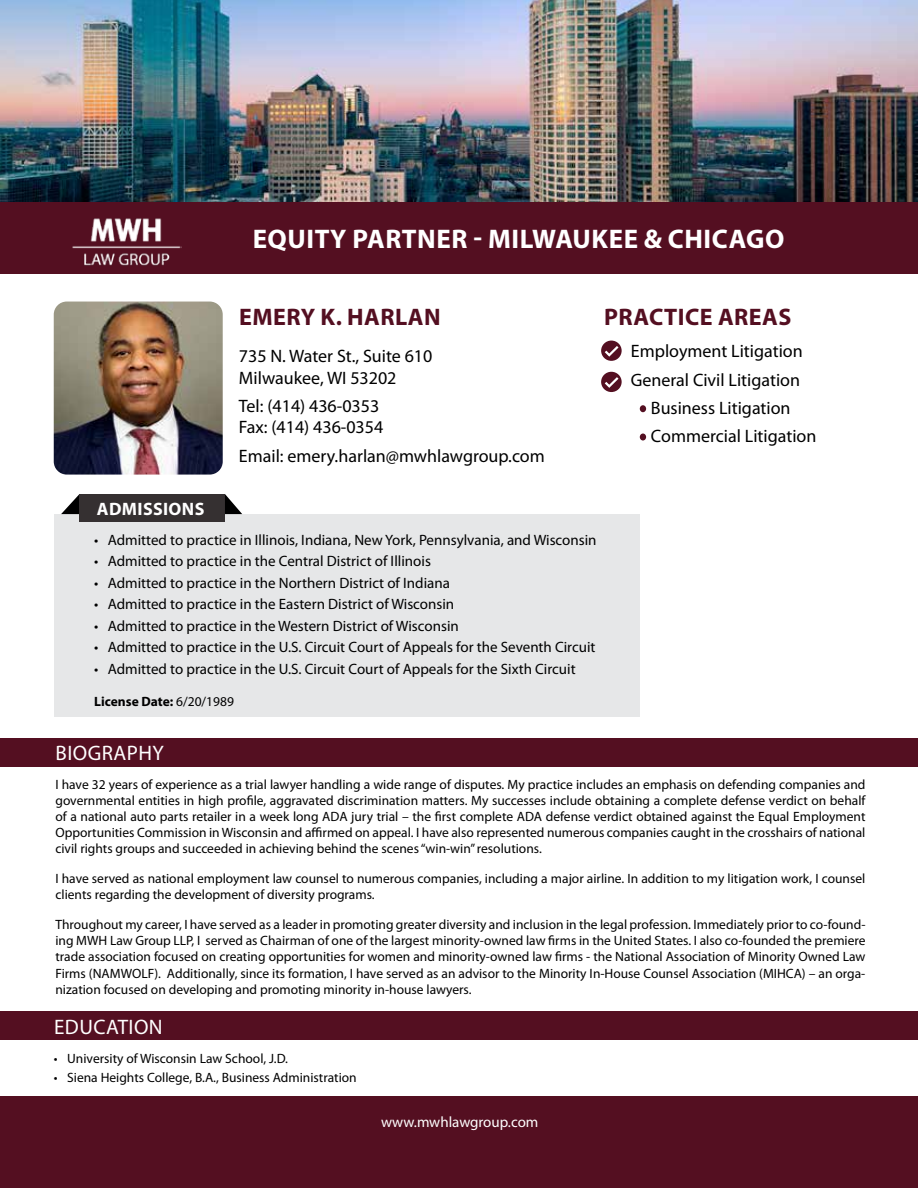
<style>
.page{position:relative;width:918px;height:1188px;background:#fff}
.page>*{position:absolute;margin:0;border:0;box-sizing:border-box;transform-origin:0 0}
.t1{font:700 27px "Myriad Pro";letter-spacing:.02em;color:#fff}
.t2{font:700 24px "Myriad Pro";letter-spacing:.02em;color:#540f21}
.t3{font:21px "Myriad Pro";letter-spacing:.02em;color:#fff}
.t4{font:18px/21.6px "Myriad Pro";color:#000}
.t5{font:700 18px "Myriad Pro";letter-spacing:.02em;color:#fff}
.t6{font:15px "Myriad Pro";color:#000}
.t7{font:15px "Myriad Pro";color:#fff}
.t8{font:13.5px/16.2px "Myriad Pro";color:#000;text-align:justify}
.t9{font:700 13.5px "Myriad Pro";color:#000}
.s1{font-weight:400}
</style>
<div class="page">
<div style="left:0;top:201px;width:918px;height:72px;background:#540f21"></div>
<img style="left:54px;top:302px;width:169px;height:173px">
<div style="left:601px;top:372px;width:21px;height:20px;background:#540f21;border-radius:50%"></div>
<svg style="left:605px;top:377px;width:14px;height:11px"></svg>
<div style="left:0;top:739px;width:918px;height:28px;background:#540f21"></div>
<div style="left:0;top:1012px;width:918px;height:28px;background:#540f21"></div>
<div style="left:0;top:1096px;width:918px;height:92px;background:#540f21"></div>
<div style="left:54px;top:514px;width:586px;height:203px;background:#e6e7e8"></div>
<svg style="left:61px;top:494px;width:18px;height:20px"></svg>
<div style="left:79px;top:494px;width:146px;height:28px;background:#353031"></div>
<svg style="left:225px;top:494px;width:17px;height:20px"></svg>
<div style="left:640px;top:405px;width:6px;height:7px;background:#540f21;border-radius:50%"></div>
<svg style="left:640px;top:434px;width:6px;height:6px"></svg>
<img style="left:72px;top:218px;width:110px;height:48px">
<div style="left:601px;top:341px;width:21px;height:20px;background:#540f21;border-radius:50%"></div>
<svg style="left:605px;top:346px;width:14px;height:11px"></svg>
<img style="left:0;top:0;width:918px;height:202px">
<h1 class="t1" style="left:253px;top:222px;width:533px">EQUITY PARTNER - MILWAUKEE &amp; CHICAGO</h1>
<h2 class="t2" style="left:239px;top:301px;width:203px">EMERY K. HARLAN</h2>
<h3 class="t4" style="left:239px;top:345px;width:195px">735 N. Water St., Suite 610<br>Milwaukee, WI 53202</h3>
<h3 class="t4" style="left:239px;top:395px;width:146px">Tel: (414) 436-0353<br>Fax: (414) 436-0354</h3>
<h3 class="t4" style="left:239px;top:445px;width:307px">Email: emery.harlan@mwhlawgroup.com</h3>
<h2 class="t2" style="left:604px;top:301px;width:189px">PRACTICE AREAS</h2>
<h3 class="t4" style="left:631px;top:340px;width:173px">Employment Litigation</h3>
<h3 class="t4" style="left:651px;top:365px;width:167px;line-height:28.3px;text-indent:-20px">General Civil Litigation<br>Business Litigation<br>Commercial Litigation</h3>
<h3 class="t5" style="left:97px;top:497px;width:109px">ADMISSIONS</h3>
<p class="t6" style="left:94px;top:531px;width:504px">• Admitted to practice in Illinois, Indiana, New York, Pennsylvania, and Wisconsin</p>
<p class="t6" style="left:94px;top:552px;width:338px">• Admitted to practice in the Central District of Illinois</p>
<p class="t6" style="left:94px;top:574px;width:357px">• Admitted to practice in the Northern District of Indiana</p>
<p class="t6" style="left:94px;top:595px;width:362px">• Admitted to practice in the Eastern District of Wisconsin</p>
<p class="t6" style="left:94px;top:617px;width:366px">• Admitted to practice in the Western District of Wisconsin</p>
<p class="t6" style="left:94px;top:638px;width:503px">• Admitted to practice in the U.S. Circuit Court of Appeals for the Seventh Circuit</p>
<p class="t6" style="left:94px;top:660px;width:483px">• Admitted to practice in the U.S. Circuit Court of Appeals for the Sixth Circuit</p>
<p class="t9" style="left:94px;top:693px;width:141px">License Date: <span class="s1">6/20/1989</span></p>
<h3 class="t3" style="left:56px;top:740px;width:110px">BIOGRAPHY</h3>
<p class="t8" style="left:55px;top:776px;width:812px">I have 32 years of experience as a trial lawyer handling a wide range of disputes. My practice includes an emphasis on defending companies and governmental entities in high profile, aggravated discrimination matters. My successes include obtaining a complete defense verdict on behalf of a national auto parts retailer in a week long ADA jury trial – the first complete ADA defense verdict obtained against the Equal Employment Opportunities Commission in Wisconsin and affirmed on appeal. I have also represented numerous companies caught in the crosshairs of national civil rights groups and succeeded in achieving behind the scenes “win-win” resolutions.</p>
<p class="t8" style="left:55px;top:870px;width:811px">I have served as national employment law counsel to numerous companies, including a major airline. In addition to my litigation work, I counsel clients regarding the development of diversity programs.</p>
<p class="t8" style="left:55px;top:916px;width:812px">Throughout my career, I have served as a leader in promoting greater diversity and inclusion in the legal profession. Immediately prior to co-found&shy;ing MWH Law Group LLP, I served as Chairman of one of the largest minority-owned law firms in the United States. I also co-founded the premiere trade association focused on creating opportunities for women and minority-owned law firms - the National Association of Minority Owned Law Firms (NAMWOLF). Additionally, since its formation, I have served as an advisor to the Minority In-House Counsel Association (MIHCA) – an orga&shy;nization focused on developing and promoting minority in-house lawyers.</p>
<h3 class="t3" style="left:54px;top:1014px;width:110px">EDUCATION</h3>
<p class="t8" style="left:54px;top:1050px;width:236px">• University of Wisconsin Law School, J.D.</p>
<p class="t8" style="left:54px;top:1069px;width:305px">• Siena Heights College, B.A., Business Administration</p>
<p class="t7" style="left:381px;top:1113px;width:159px">www.mwhlawgroup.com</p>
</div>
